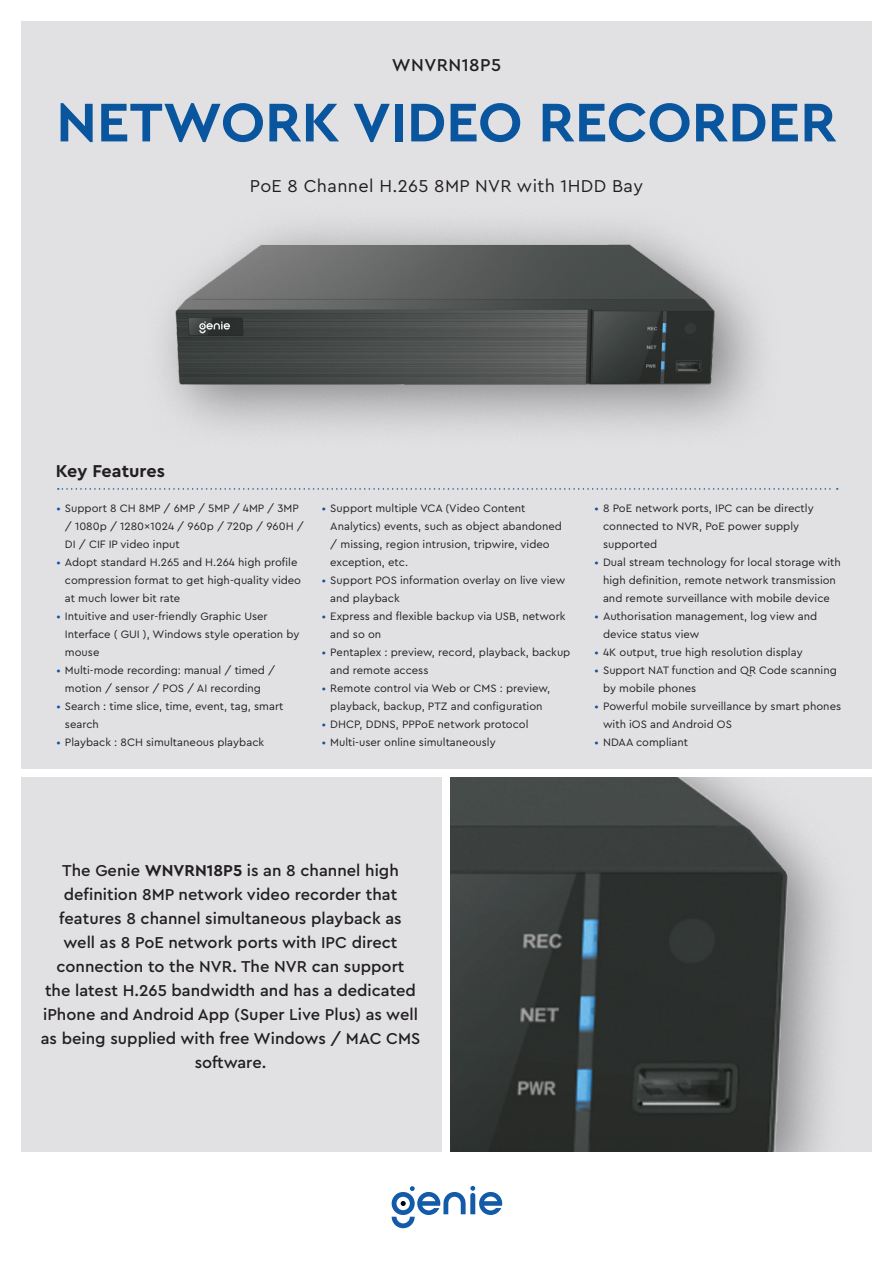
<style>
.page{position:relative;width:893px;height:1263px;background:#fff}
.page>*{position:absolute;margin:0;border:0;box-sizing:border-box;transform-origin:0 0}
.t1{font:700 57px "Cera Pro";color:#09559e}
.t2{font:18px "Cera Pro";letter-spacing:.02em;color:#231f20}
.t3{font:700 18px "Cera Pro";color:#231f20}
.t4{font:500 18px "Cera Pro";letter-spacing:.025em;color:#231f20}
.t5{font:500 16.5px/24px "Cera Pro";color:#231f20;text-align:center}
.t6{font:11.25px/18px "Cera Pro";color:#231f20}
.s1{color:#09559e}
.s2{font-weight:700}
</style>
<div class="page">
<div style="left:21px;top:21px;width:851px;height:748px;background:#e1e1e4"></div>
<div style="left:21px;top:777px;width:421px;height:374px;background:#e1e1e4"></div>
<div style="left:451px;top:777px;width:421px;height:374px;background:#e1e1e4"></div>
<svg style="left:392px;top:1186px;width:110px;height:42px"></svg>
<svg style="left:58px;top:488px;width:780px;height:2px"></svg>
<div style="left:139px;top:203px;width:645px;height:248px;background:#231f20;opacity:.48"></div>
<img style="left:161px;top:216px;width:571px;height:199px">
<img style="left:451px;top:777px;width:383px;height:374px">
<p class="t4" style="left:392px;top:53px;width:111px">WNVRN18P5</p>
<p class="t1" style="left:56px;top:84px;width:782px">NETWORK VIDEO RECORDER</p>
<p class="t2" style="left:250px;top:174px;width:395px">PoE 8 Channel H.265 8MP NVR with 1HDD Bay</p>
<p class="t3" style="left:56px;top:459px;width:111px">Key Features</p>
<p class="t6" style="left:65px;top:498px;width:240px;text-indent:-9px"><span class="s1">•</span> Support 8 CH 8MP / 6MP / 5MP / 4MP / 3MP / 1080p / 1280×1024 / 960p / 720p / 960H /<br>DI / CIF IP video input</p>
<p class="t6" style="left:65px;top:552px;width:238px;text-indent:-9px"><span class="s1">•</span> Adopt standard H.265 and H.264 high profile compression format to get high-quality video at much lower bit rate</p>
<p class="t6" style="left:65px;top:606px;width:236px;text-indent:-9px"><span class="s1">•</span> Intuitive and user-friendly Graphic User<br>Interface ( GUI ), Windows style operation by mouse</p>
<p class="t6" style="left:56px;top:660px;width:220px;text-align:center"><span class="s1">•</span> Multi-mode recording: manual / timed / motion / sensor / POS / AI recording</p>
<p class="t6" style="left:65px;top:696px;width:220px;text-indent:-9px"><span class="s1">•</span> Search : time slice, time, event, tag, smart search</p>
<p class="t6" style="left:56px;top:732px;width:209px"><span class="s1">•</span> Playback : 8CH simultaneous playback</p>
<p class="t6" style="left:330px;top:498px;width:233px;text-indent:-9px"><span class="s1">•</span> Support multiple VCA (Video Content Analytics) events, such as object abandoned / missing, region intrusion, tripwire, video exception, etc.</p>
<p class="t6" style="left:330px;top:570px;width:237px;text-indent:-9px"><span class="s1">•</span> Support POS information overlay on live view and playback</p>
<p class="t6" style="left:330px;top:606px;width:237px;text-indent:-9px"><span class="s1">•</span> Express and flexible backup via USB, network and so on</p>
<p class="t6" style="left:330px;top:642px;width:242px;text-indent:-9px"><span class="s1">•</span> Pentaplex : preview, record, playback, backup and remote access</p>
<p class="t6" style="left:322px;top:678px;width:230px;text-align:center"><span class="s1">•</span> Remote control via Web or CMS : preview, playback, backup, PTZ and configuration</p>
<p class="t6" style="left:322px;top:714px;width:208px"><span class="s1">•</span> DHCP, DDNS, PPPoE network protocol</p>
<p class="t6" style="left:322px;top:732px;width:175px"><span class="s1">•</span> Multi-user online simultaneously</p>
<p class="t6" style="left:603px;top:498px;width:212px;text-indent:-9px"><span class="s1">•</span> 8 PoE network ports, IPC can be directly connected to NVR, PoE power supply supported</p>
<p class="t6" style="left:594px;top:552px;width:248px;text-align:center"><span class="s1">•</span> Dual stream technology for local storage with high definition, remote network transmission and remote surveillance with mobile device</p>
<p class="t6" style="left:603px;top:606px;width:216px;text-indent:-9px"><span class="s1">•</span> Authorisation management, log view and device status view</p>
<p class="t6" style="left:594px;top:642px;width:210px"><span class="s1">•</span> 4K output, true high resolution display</p>
<p class="t6" style="left:603px;top:660px;width:235px;text-indent:-9px"><span class="s1">•</span> Support NAT function and QR Code scanning by mobile phones</p>
<p class="t6" style="left:603px;top:696px;width:240px;text-indent:-9px"><span class="s1">•</span> Powerful mobile surveillance by smart phones with iOS and Android OS</p>
<p class="t6" style="left:594px;top:732px;width:95px"><span class="s1">•</span> NDAA compliant</p>
<p class="t5" style="left:41px;top:857px;width:381px">The Genie <span class="s2">WNVRN18P5</span> is an 8 channel high definition 8MP network video recorder that features 8 channel simultaneous playback as<br>well as 8 PoE network ports with IPC direct connection to the NVR. The NVR can support<br>the latest H.265 bandwidth and has a dedicated iPhone and Android App (Super Live Plus) as well as being supplied with free Windows / MAC CMS software.</p>
</div>
